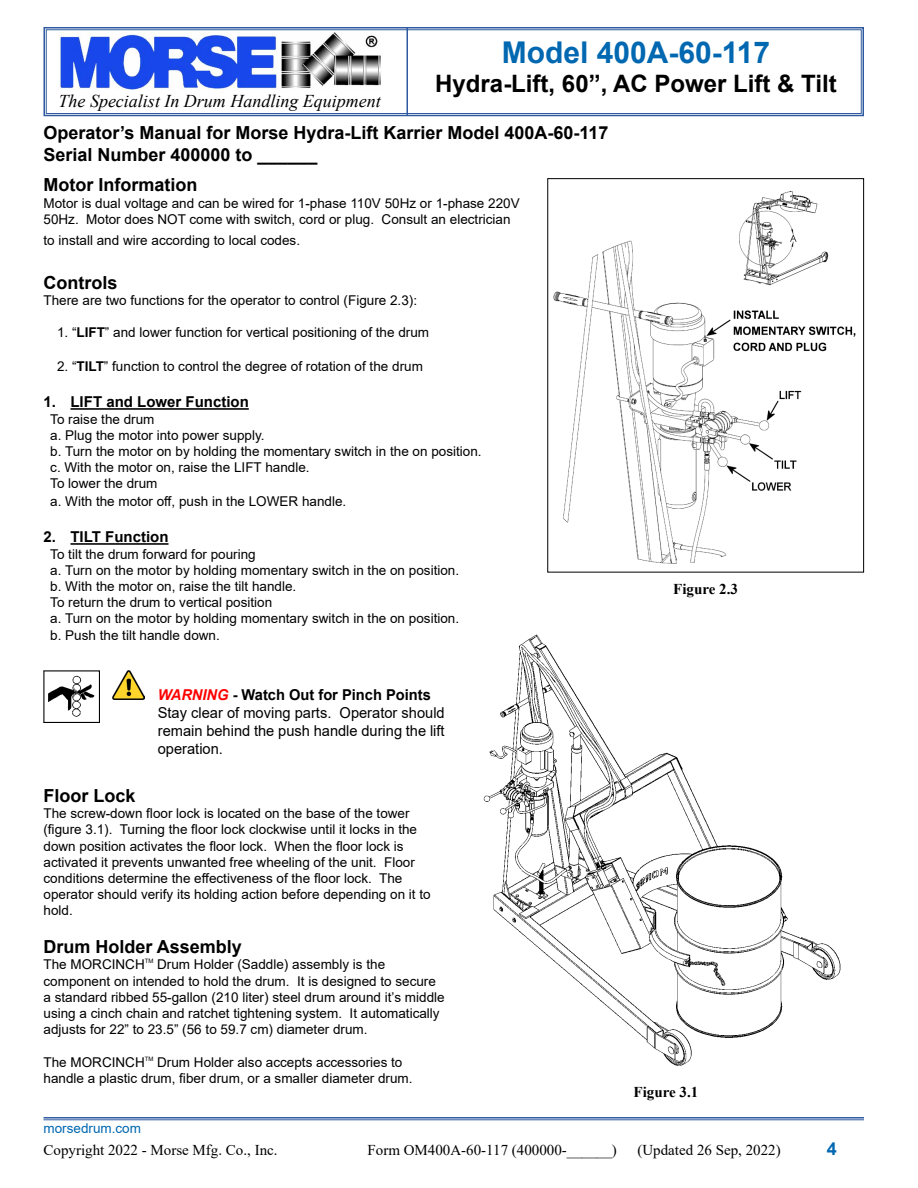
<style>
.page{position:relative;width:918px;height:1188px;background:#fff}
.page>*{position:absolute;margin:0;border:0;box-sizing:border-box;transform-origin:0 0}
.t1{font:700 30px "Arial";color:#0067b1}
.t2{font:700 24px "Arial";color:#000}
.t3{font:700 18px/21.6px "Arial";color:#000}
.t4{font:italic 18px "Times New Roman";color:#000}
.t5{font:700 18px "Arial";color:#0067b1}
.t6{font:15px/18px "Arial";color:#000}
.t7{font:15px "Times New Roman";color:#000}
.t8{font:700 15px "Arial";color:#000}
.t9{font:700 15px "Times New Roman";color:#000}
.t10{font:13.5px/16.2px "Arial";color:#000}
.t11{font:13.5px "Arial";color:#0067b1}
.t12{font:6px "Arial";color:#000}
.s1{font-weight:700}
.s2{font-weight:700;font-style:italic;color:#f00}
</style>
<div class="page">
<svg style="left:43px;top:27px;width:821px;height:90px"></svg>
<div style="left:46px;top:29px;width:816px;height:85px;border:1px solid #2f5a9f"></div>
<hr style="left:407px;top:28px;width:1px;height:88px;background:#2f5a9f">
<hr style="left:44px;top:1117px;width:820px;height:2px;background:#2f5a9f">
<hr style="left:44px;top:1120px;width:820px;height:1px;background:#2f5a9f">
<img style="left:44px;top:671px;width:56px;height:51px">
<img style="left:113px;top:671px;width:31px;height:28px">
<img style="left:483px;top:634px;width:358px;height:432px">
<hr style="left:70px;top:408px;width:179px;height:2px;background:#000">
<hr style="left:70px;top:543px;width:99px;height:2px;background:#000">
<img style="left:553px;top:191px;width:303px;height:373px">
<div style="left:547px;top:178px;width:317px;height:395px;border:1px solid #000"></div>
<h1 class="t1" style="left:502px;top:31px;width:270px">Model 400A-60-117</h1>
<h2 class="t2" style="left:435px;top:67px;width:403px">Hydra-Lift, 60”, AC Power Lift &amp; Tilt</h2>
<h3 class="t3" style="left:44px;top:122px;width:567px">Operator’s Manual for Morse Hydra-Lift Karrier Model 400A-60-117<br>Serial Number 400000 to ______</h3>
<h3 class="t4" style="left:59px;top:89px;width:324px">The Specialist In Drum Handling Equipment</h3>
<h3 class="t3" style="left:44px;top:174px;width:155px">Motor Information</h3>
<p class="t10" style="left:44px;top:195px;width:478px">Motor is dual voltage and can be wired for 1-phase 110V 50Hz or 1-phase 220V<br>50Hz. Motor does NOT come with switch, cord or plug. Consult an electrician</p>
<p class="t10" style="left:44px;top:232px;width:258px">to install and wire according to local codes.</p>
<h3 class="t3" style="left:44px;top:272px;width:75px">Controls</h3>
<p class="t10" style="left:44px;top:292px;width:375px">There are two functions for the operator to control (Figure 2.3):</p>
<p class="t10" style="left:57px;top:324px;width:374px">1. “<span class="s1">LIFT</span>” and lower function for vertical positioning of the drum</p>
<p class="t10" style="left:57px;top:358px;width:367px">2. “<span class="s1">TILT</span>” function to control the degree of rotation of the drum</p>
<p class="t8" style="left:44px;top:392px;width:207px">1. LIFT and Lower Function</p>
<p class="t10" style="left:50px;top:411px;width:433px">To raise the drum<br>a. Plug the motor into power supply.<br>b. Turn the motor on by holding the momentary switch in the on position. c. With the motor on, raise the LIFT handle.<br>To lower the drum</p>
<p class="t10" style="left:50px;top:493px;width:298px">a. With the motor off, push in the LOWER handle.</p>
<p class="t8" style="left:44px;top:527px;width:127px">2. TILT Function</p>
<p class="t10" style="left:50px;top:546px;width:410px">To tilt the drum forward for pouring<br>a. Turn on the motor by holding momentary switch in the on position. b. With the motor on, raise the tilt handle.<br>To return the drum to vertical position<br>a. Turn on the motor by holding momentary switch in the on position. b. Push the tilt handle down.</p>
<p class="t6" style="left:158px;top:685px;width:288px"><span class="s2">WARNING</span> <span class="s1">- Watch Out for Pinch Points </span>Stay clear of moving parts. Operator should remain behind the push handle during the lift operation.</p>
<h3 class="t3" style="left:44px;top:785px;width:94px">Floor Lock</h3>
<p class="t10" style="left:44px;top:805px;width:389px">The screw-down floor lock is located on the base of the tower (figure 3.1). Turning the floor lock clockwise until it locks in the down position activates the floor lock. When the floor lock is activated it prevents unwanted free wheeling of the unit. Floor conditions determine the effectiveness of the floor lock. The operator should verify its holding action before depending on it to hold.</p>
<h3 class="t3" style="left:44px;top:936px;width:200px">Drum Holder Assembly</h3>
<p class="t10" style="left:44px;top:957px;width:103px">The MORCINCH</p>
<p class="t12" style="left:145px;top:957px;width:10px">TM</p>
<p class="t10" style="left:44px;top:957px;width:403px;text-indent:114px">Drum Holder (Saddle) assembly is the component on intended to hold the drum. It is designed to secure a standard ribbed 55-gallon (210 liter) steel drum around it’s middle using a cinch chain and ratchet tightening system. It automatically adjusts for 22” to 23.5” (56 to 59.7 cm) diameter drum.</p>
<p class="t10" style="left:44px;top:1054px;width:103px">The MORCINCH</p>
<p class="t12" style="left:145px;top:1054px;width:10px">TM</p>
<p class="t10" style="left:44px;top:1054px;width:371px;text-indent:114px">Drum Holder also accepts accessories to handle a plastic drum, fiber drum, or a smaller diameter drum.</p>
<p class="t9" style="left:673px;top:578px;width:66px">Figure 2.3</p>
<p class="t9" style="left:634px;top:1081px;width:66px">Figure 3.1</p>
<p class="t11" style="left:44px;top:1119px;width:99px">morsedrum.com</p>
<p class="t7" style="left:44px;top:1139px;width:236px">Copyright 2022 - Morse Mfg. Co., Inc.</p>
<p class="t7" style="left:368px;top:1139px;width:251px">Form OM400A-60-117 (400000-______)</p>
<p class="t7" style="left:638px;top:1139px;width:145px">(Updated 26 Sep, 2022)</p>
<h3 class="t5" style="left:827px;top:1136px;width:12px">4</h3>
</div>
